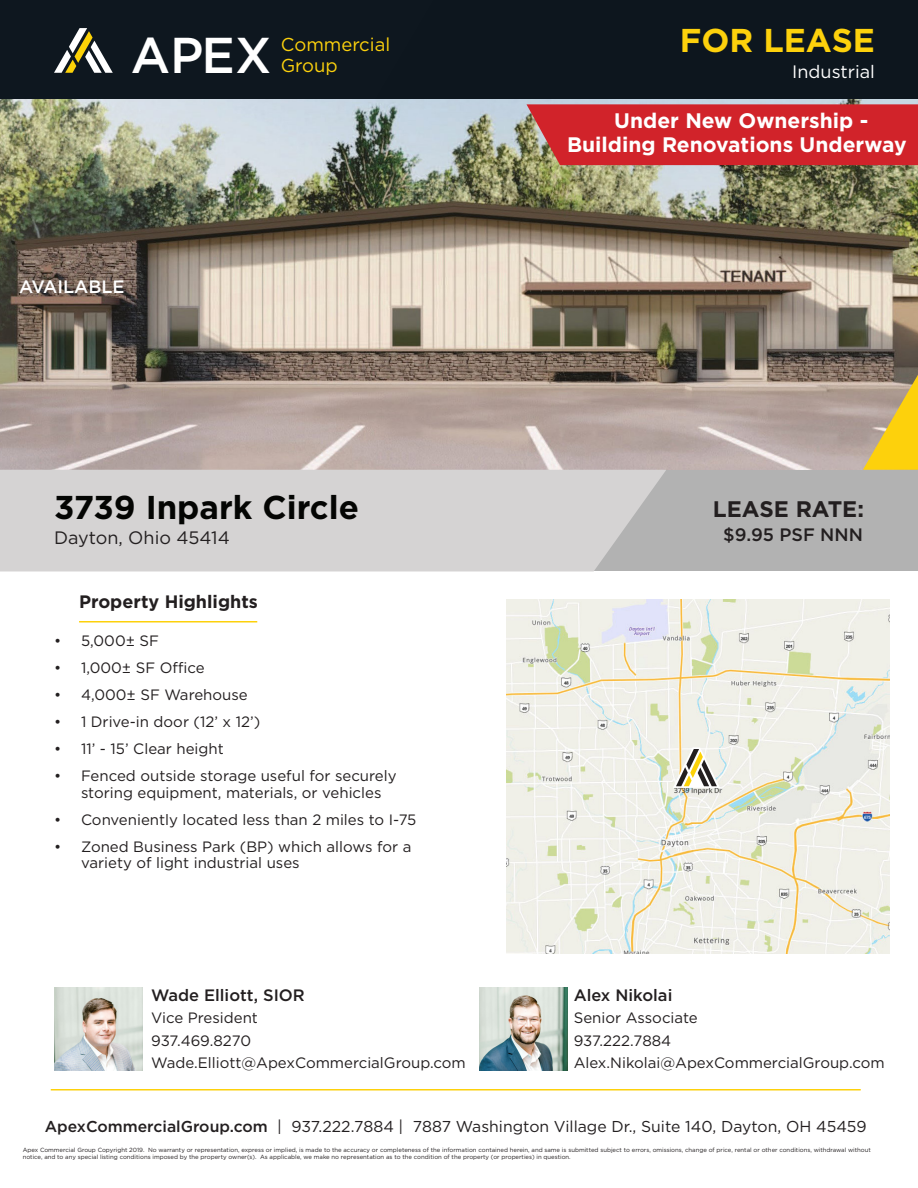
<style>
.page{position:relative;width:918px;height:1188px;background:#fff}
.page>*{position:absolute;margin:0;border:0;box-sizing:border-box;transform-origin:0 0}
.t1{font:500 50.25px "Gotham";color:#fff}
.t2{font:700 33px "Gotham";color:#040503}
.t3{font:700 33px "Gotham";color:#fdd10c}
.t4{font:700 22.5px "Gotham";color:#231f20}
.t5{font:700 21px "Gotham";color:#fff}
.t6{font:18.6px/20.9px "Gotham";color:#fcd10d}
.t7{font:700 18px "Gotham";color:#231f20}
.t8{font:18px "Gotham";color:#231f20}
.t9{font:500 18px "Gotham";color:#231f20}
.t10{font:18px "Gotham";color:#fff}
.t11{font:500 18px "Gotham";color:#fff}
.t12{font:500 16.5px "Gotham";color:#231f20}
.t13{font:15.75px "Gotham";color:#231f20}
.t14{font:15px/16.5px "Gotham";color:#231f20}
.t15{font:6px/7.2px "Gotham";color:#231f20}
.s1{font-weight:500}
</style>
<div class="page">
<img style="left:0;top:99px;width:918px;height:371px">
<div style="left:0;top:0;width:918px;height:99px;background:#0d161e"></div>
<div style="left:577px;top:470px;width:341px;height:101px;background:#b2b2b2"></div>
<hr style="left:79px;top:621px;width:178px;height:1px;background:#fdd10b">
<hr style="left:51px;top:1089px;width:810px;height:1px;background:#fdd10b">
<svg style="left:863px;top:375px;width:55px;height:95px"></svg>
<div style="left:0;top:470px;width:666px;height:101px;background:#d5d3d3"></div>
<svg style="left:54px;top:28px;width:59px;height:45px"></svg>
<img style="left:507px;top:599px;width:382px;height:355px">
<svg style="left:673px;top:747px;width:47px;height:41px"></svg>
<img style="left:479px;top:988px;width:89px;height:82px">
<img style="left:54px;top:988px;width:88px;height:82px">
<div style="left:526px;top:104px;width:392px;height:61px;background:#d1232a"></div>
<h1 class="t1" style="left:131px;top:22px;width:142px">APEX</h1>
<h3 class="t6" style="left:281px;top:34px;width:111px">Commercial<br>Group</h3>
<p class="t11" style="left:19px;top:275px;width:107px">AVAILABLE</p>
<p class="t3" style="left:680px;top:18px;width:196px">FOR LEASE</p>
<p class="t10" style="left:792px;top:60px;width:84px">Industrial</p>
<p class="t5" style="left:614px;top:107px;width:256px">Under New Ownership -</p>
<p class="t5" style="left:567px;top:130px;width:341px">Building Renovations Underway</p>
<p class="t2" style="left:54px;top:485px;width:307px">3739 Inpark Circle</p>
<p class="t4" style="left:713px;top:495px;width:153px">LEASE RATE:</p>
<p class="t8" style="left:54px;top:526px;width:177px">Dayton, Ohio 45414</p>
<p class="t9" style="left:723px;top:523px;width:141px">$9.95 PSF NNN</p>
<p class="t7" style="left:79px;top:590px;width:180px">Property Highlights</p>
<p class="t14" style="left:54px;top:633px;width:107px">• 5,000± SF</p>
<p class="t14" style="left:54px;top:660px;width:152px">• 1,000± SF Office</p>
<p class="t14" style="left:54px;top:687px;width:195px">• 4,000± SF Warehouse</p>
<p class="t14" style="left:54px;top:714px;width:208px">• 1 Drive-in door (12’ x 12’)</p>
<p class="t14" style="left:54px;top:741px;width:171px">• 11’ - 15’ Clear height</p>
<p class="t14" style="left:81px;top:768px;width:317px;text-indent:-27px">• Fenced outside storage useful for securely storing equipment, materials, or vehicles</p>
<p class="t14" style="left:54px;top:811px;width:364px">• Conveniently located less than 2 miles to I-75</p>
<p class="t14" style="left:81px;top:838px;width:332px;text-indent:-27px">• Zoned Business Park (BP) which allows for a variety of light industrial uses</p>
<p class="t12" style="left:151px;top:984px;width:155px">Wade Elliott, SIOR</p>
<p class="t14" style="left:151px;top:1007px;width:108px;line-height:22.5px">Vice President<br>937.469.8270</p>
<p class="t14" style="left:151px;top:1055px;width:316px">Wade.Elliott@ApexCommercialGroup.com</p>
<p class="t12" style="left:574px;top:984px;width:100px">Alex Nikolai</p>
<p class="t14" style="left:574px;top:1007px;width:126px;line-height:22.5px">Senior Associate<br>937.222.7884</p>
<p class="t14" style="left:574px;top:1055px;width:312px">Alex.Nikolai@ApexCommercialGroup.com</p>
<p class="t13" style="left:45px;top:1116px;width:823px"><span class="s1">ApexCommercialGroup.com</span> | 937.222.7884 | 7887 Washington Village Dr., Suite 140, Dayton, OH 45459</p>
<p class="t15" style="left:23px;top:1146px;width:850px">Apex Commercial Group Copyright 2019. No warranty or representation, express or implied, is made to the accuracy or completeness of the information contained herein, and same is submitted subject to errors, omissions, change of price, rental or other conditions, withdrawal without notice, and to any special listing conditions imposed by the property owner(s). As applicable, we make no representation as to the condition of the property (or properties) in question.</p>
</div>
